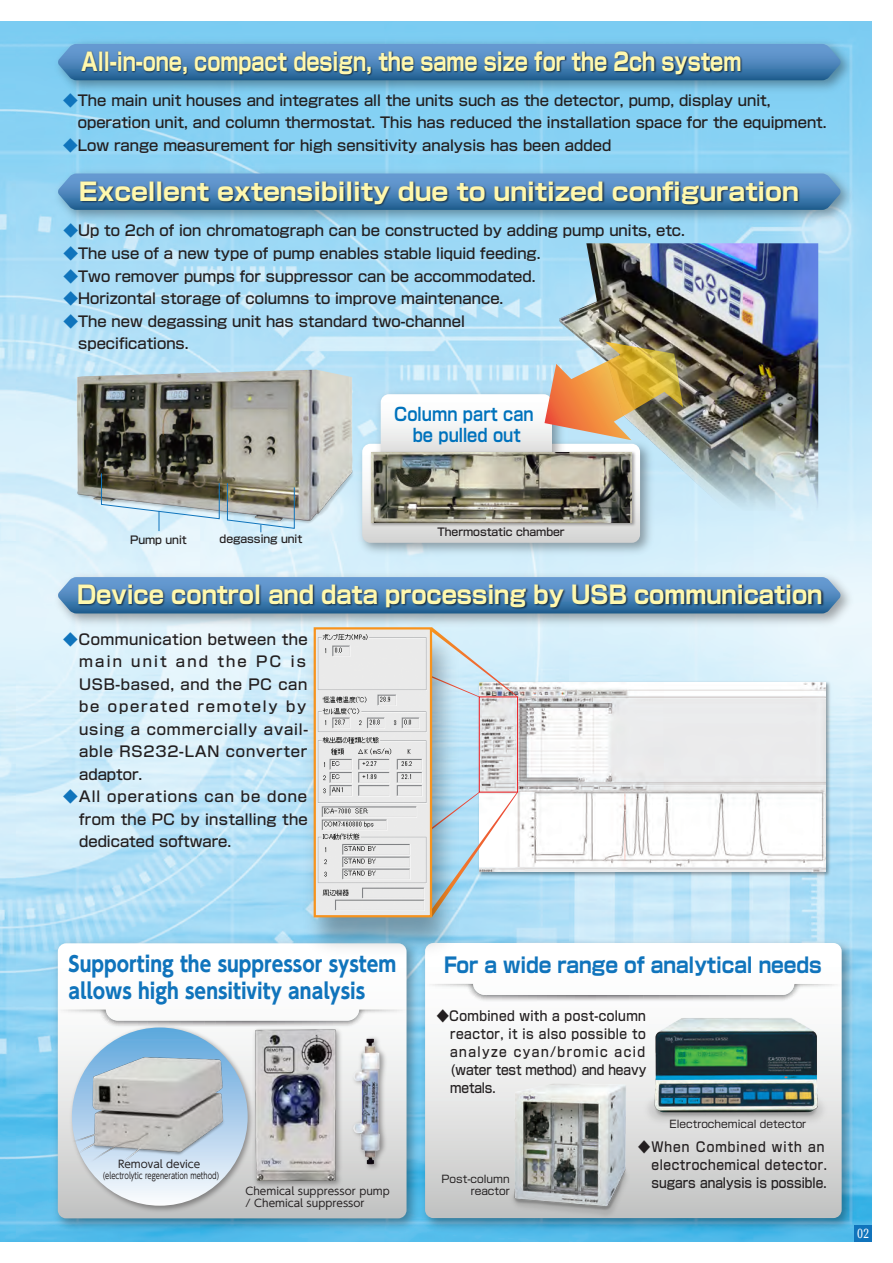
<style>
.page{position:relative;width:893px;height:1263px;background:#fff}
.page>*{position:absolute;margin:0;border:0;box-sizing:border-box;transform-origin:0 0}
.t1{font:700 24.75px "Shin Go Pr 6 N";letter-spacing:-.005em;color:#fff8ae;scale:.78 1}
.t2{font:700 24.75px "Shin Go Pr 6 N";letter-spacing:-.005em;color:#fff8ae;scale:.9 1}
.t3{font:700 24.75px "Shin Go Pr 6 N";letter-spacing:-.005em;color:#fff8ae}
.t4{font:700 21px/27px "UD Shin Go Pr 6 N";color:#1074bc;scale:.9 1}
.t5{font:700 21px "Shin Go Pr 6 N";letter-spacing:-.005em;color:#1074bc;scale:.88 1}
.t6{font:700 18px/21px "Shin Go Pr 6 N De";color:#0072bc;text-align:center;scale:.9 1}
.t7{font:500 14.7px/22.5px "Shin Go Pr 6 N";color:#231f20}
.t8{font:500 14.7px/22.5px "Shin Go Pr 6 N";letter-spacing:.055em;color:#231f20}
.t9{font:500 13.5px/18px "Shin Go Pr 6 N";letter-spacing:.045em;color:#231f20;text-align:justify;scale:.9 1}
.t10{font:12px "Motoya Ex Aporo W3 90 msp RKSJ H";color:#fff}
.t11{font:500 10.8px "Shin Go Pr 6 N";letter-spacing:-.005em;color:#231f20}
.t12{font:10.5px/12px "UD Shin Go Pr 6 N";color:#231f20}
.t13{font:10.5px/12px "Shin Go Pr 6 N";color:#231f20;text-align:right}
.t14{font:9px "UD Shin Go Pr 6 N";color:#231f20;scale:.75 1}
.s1{color:#1074bc}
</style>
<div class="page">
<img style="left:0;top:21px;width:872px;height:1221px">
<div style="left:855px;top:1225px;width:17px;height:17px;background:#1074bc"></div>
<img style="left:0;top:496px;width:49px;height:555px">
<img style="left:49px;top:934px;width:367px;height:301px">
<svg style="left:58px;top:943px;width:349px;height:275px"></svg>
<div style="left:57px;top:1009px;width:52px;height:7px;background:#f8f8f8"></div>
<svg style="left:367px;top:1009px;width:41px;height:7px"></svg>
<img style="left:67px;top:1023px;width:190px;height:192px">
<svg style="left:72px;top:1009px;width:295px;height:197px"></svg>
<img style="left:342px;top:1022px;width:56px;height:159px">
<img style="left:73px;top:1048px;width:164px;height:116px">
<img style="left:476px;top:679px;width:356px;height:200px">
<img style="left:481px;top:682px;width:344px;height:189px">
<div style="left:479px;top:696px;width:39px;height:96px;border:1px solid #ee1d23"></div>
<img style="left:74px;top:370px;width:284px;height:173px">
<img style="left:484px;top:243px;width:334px;height:268px">
<img style="left:416px;top:934px;width:443px;height:301px">
<svg style="left:425px;top:943px;width:417px;height:275px"></svg>
<img style="left:49px;top:35px;width:809px;height:63px">
<svg style="left:58px;top:44px;width:783px;height:36px;background:#588fc4"></svg>
<img style="left:80px;top:48px;width:664px;height:36px">
<svg style="left:424px;top:984px;width:41px;height:6px"></svg>
<svg style="left:465px;top:984px;width:156px;height:19px"></svg>
<img style="left:49px;top:568px;width:809px;height:63px">
<svg style="left:58px;top:577px;width:783px;height:36px;background:#6f9ecf"></svg>
<img style="left:75px;top:581px;width:751px;height:58px">
<img style="left:490px;top:1042px;width:167px;height:198px">
<img style="left:621px;top:980px;width:237px;height:177px">
<img style="left:49px;top:165px;width:809px;height:63px">
<svg style="left:58px;top:173px;width:783px;height:37px;background:#6399cc"></svg>
<img style="left:77px;top:177px;width:725px;height:59px">
<img style="left:354px;top:435px;width:303px;height:125px">
<img style="left:362px;top:341px;width:321px;height:202px">
<svg style="left:101px;top:473px;width:119px;height:58px;background:#9ba5a3"></svg>
<svg style="left:227px;top:482px;width:68px;height:50px;background:#a0a8a2"></svg>
<svg style="left:465px;top:627px;width:53px;height:70px;background:#d1e2eb"></svg>
<svg style="left:465px;top:792px;width:53px;height:125px"></svg>
<img style="left:297px;top:624px;width:168px;height:339px">
<img style="left:317px;top:630px;width:112px;height:284px">
<div style="left:314px;top:627px;width:118px;height:290px;border:2px solid #f7931d"></div>
<h1 class="t1" style="left:81px;top:42px;width:848px">All-in-one, compact design, the same size for the 2ch system</h1>
<p class="t7" style="left:78px;top:88px;width:750px;text-indent:-15px"><span class="s1">◆</span>The main unit houses and integrates all the units such as the detector, pump, display unit, operation unit, and column thermostat. This has reduced the installation space for the equipment.</p>
<p class="t7" style="left:63px;top:133px;width:550px"><span class="s1">◆</span>Low range measurement for high sensitivity analysis has been added</p>
<h1 class="t3" style="left:79px;top:172px;width:721px">Excellent extensibility due to unitized configuration</h1>
<p class="t7" style="left:63px;top:219px;width:623px"><span class="s1">◆</span>Up to 2ch of ion chromatograph can be constructed by adding pump units, etc.</p>
<p class="t7" style="left:63px;top:241px;width:478px"><span class="s1">◆</span>The use of a new type of pump enables stable liquid feeding.</p>
<p class="t7" style="left:63px;top:264px;width:474px"><span class="s1">◆</span>Two remover pumps for suppressor can be accommodated.</p>
<p class="t7" style="left:63px;top:286px;width:441px"><span class="s1">◆</span>Horizontal storage of columns to improve maintenance.</p>
<p class="t7" style="left:63px;top:309px;width:403px"><span class="s1">◆</span>The new degassing unit has standard two-channel　specifications.</p>
<p class="t11" style="left:130px;top:531px;width:58px">Pump unit</p>
<p class="t11" style="left:220px;top:530px;width:84px">degassing unit</p>
<p class="t6" style="left:394px;top:403px;width:157px">Column part can be pulled out</p>
<p class="t11" style="left:437px;top:523px;width:129px">Thermostatic chamber</p>
<h1 class="t2" style="left:77px;top:575px;width:830px">Device control and data processing by USB communication</h1>
<p class="t8" style="left:79px;top:627px;width:231px;text-indent:-16px"><span class="s1">◆</span>Communication between the main unit and the PC is<br>USB-based, and the PC can be operated remotely by using a commercially avail&shy;able RS232-LAN converter adaptor.</p>
<p class="t7" style="left:79px;top:784px;width:230px;text-align:justify;text-indent:-16px"><span class="s1">◆</span>All operations can be done from the PC by installing the dedicated software.</p>
<h2 class="t4" style="left:69px;top:949px;width:366px">Supporting the suppressor system allows high sensitivity analysis</h2>
<p class="t12" style="left:118px;top:1157px;width:84px">Removal device</p>
<p class="t14" style="left:103px;top:1168px;width:157px">(electrolytic regeneration method)</p>
<p class="t12" style="left:246px;top:1184px;width:146px">Chemical suppressor pump / Chemical suppressor</p>
<h2 class="t5" style="left:444px;top:948px;width:431px">For a wide range of analytical needs</h2>
<p class="t9" style="left:450px;top:1006px;width:219px;text-indent:-13px">◆Combined with a post-column reactor, it is also possible to analyze cyan/bromic acid (water test method) and heavy metals.</p>
<p class="t13" style="left:670px;top:1118px;width:138px">Electrochemical detector</p>
<p class="t13" style="left:441px;top:1172px;width:70px">Post-column reactor</p>
<p class="t9" style="left:652px;top:1137px;width:196px;text-align:left;text-indent:-13px">◆When Combined with an electrochemical detector. sugars analysis is possible.</p>
<p class="t10" style="left:857px;top:1228px;width:13px">02</p>
</div>
